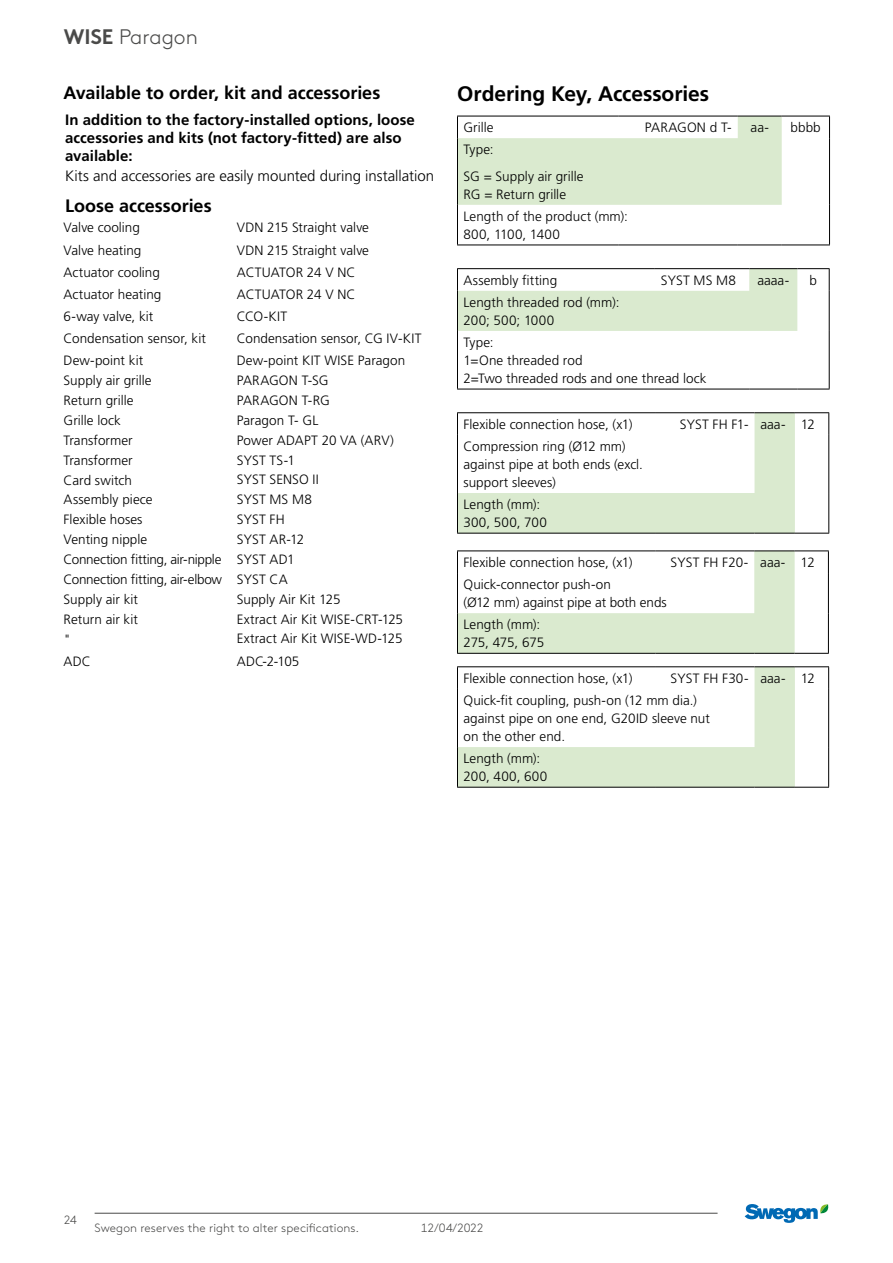
<style>
.page{position:relative;width:893px;height:1263px;background:#fff}
.page>*{position:absolute;margin:0;border:0;box-sizing:border-box;transform-origin:0 0}
.t1{font:700 21px "Frutiger LT Pro";letter-spacing:-.005em;color:#000}
.t2{font:300 21px "Swegon Brown";color:#4a4a49}
.t3{font:700 18px "Frutiger LT Pro";letter-spacing:-.005em;color:#000}
.t4{font:700 15px/18px "Frutiger LT Pro";letter-spacing:.005em;color:#000}
.t5{font:300 15px "Frutiger LT Pro";color:#000}
.t6{font:300 13.5px/19.8px "Frutiger LT Pro";color:#000}
.t7{font:300 13.5px "Frutiger LT Pro";letter-spacing:.02em;color:#000}
.t8{font:300 12px "Swegon Brown";letter-spacing:.005em;color:#4a4a49}
.s1{font-weight:700}
</style>
<div class="page">
<hr style="left:95px;top:1213px;width:623px;height:1px;background:#4a4a49">
<svg style="left:745px;top:1204px;width:84px;height:19px"></svg>
<svg style="left:457px;top:116px;width:325px;height:89px"></svg>
<hr style="left:619px;top:116px;width:119px;height:1px;background:#000">
<hr style="left:738px;top:116px;width:44px;height:1px;background:#000">
<hr style="left:782px;top:116px;width:48px;height:1px;background:#000">
<svg style="left:829px;top:116px;width:1px;height:22px"></svg>
<hr style="left:457px;top:138px;width:1px;height:67px;background:#000">
<hr style="left:829px;top:138px;width:1px;height:67px;background:#000">
<hr style="left:457px;top:205px;width:1px;height:40px;background:#000">
<hr style="left:829px;top:205px;width:1px;height:40px;background:#000">
<hr style="left:457px;top:245px;width:162px;height:1px;background:#000">
<hr style="left:619px;top:245px;width:119px;height:1px;background:#000">
<hr style="left:738px;top:245px;width:44px;height:1px;background:#000">
<hr style="left:782px;top:245px;width:48px;height:1px;background:#000">
<hr style="left:457px;top:268px;width:198px;height:1px;background:#000">
<svg style="left:457px;top:269px;width:340px;height:62px"></svg>
<hr style="left:655px;top:268px;width:94px;height:1px;background:#000">
<hr style="left:749px;top:268px;width:48px;height:1px;background:#000">
<hr style="left:797px;top:268px;width:33px;height:1px;background:#000">
<svg style="left:829px;top:269px;width:1px;height:22px"></svg>
<hr style="left:457px;top:291px;width:1px;height:40px;background:#000">
<hr style="left:829px;top:291px;width:1px;height:40px;background:#000">
<hr style="left:457px;top:331px;width:1px;height:58px;background:#000">
<hr style="left:829px;top:331px;width:1px;height:58px;background:#000">
<hr style="left:457px;top:389px;width:198px;height:1px;background:#000">
<hr style="left:655px;top:389px;width:94px;height:1px;background:#000">
<hr style="left:749px;top:389px;width:48px;height:1px;background:#000">
<hr style="left:797px;top:389px;width:33px;height:1px;background:#000">
<hr style="left:457px;top:412px;width:199px;height:1px;background:#000">
<svg style="left:457px;top:413px;width:338px;height:120px"></svg>
<hr style="left:656px;top:412px;width:98px;height:1px;background:#000">
<hr style="left:754px;top:412px;width:41px;height:1px;background:#000">
<hr style="left:795px;top:412px;width:34px;height:1px;background:#000">
<svg style="left:828px;top:413px;width:1px;height:22px"></svg>
<hr style="left:828px;top:435px;width:1px;height:58px;background:#000">
<hr style="left:828px;top:493px;width:1px;height:40px;background:#000">
<hr style="left:457px;top:533px;width:199px;height:1px;background:#000">
<hr style="left:656px;top:533px;width:98px;height:1px;background:#000">
<hr style="left:754px;top:533px;width:41px;height:1px;background:#000">
<hr style="left:795px;top:533px;width:34px;height:1px;background:#000">
<hr style="left:457px;top:435px;width:1px;height:58px;background:#000">
<hr style="left:457px;top:493px;width:1px;height:40px;background:#000">
<hr style="left:457px;top:550px;width:199px;height:1px;background:#000">
<svg style="left:457px;top:551px;width:338px;height:102px"></svg>
<hr style="left:656px;top:550px;width:98px;height:1px;background:#000">
<hr style="left:754px;top:550px;width:41px;height:1px;background:#000">
<hr style="left:795px;top:550px;width:34px;height:1px;background:#000">
<svg style="left:828px;top:551px;width:1px;height:22px"></svg>
<hr style="left:828px;top:573px;width:1px;height:40px;background:#000">
<hr style="left:828px;top:613px;width:1px;height:40px;background:#000">
<hr style="left:457px;top:653px;width:199px;height:1px;background:#000">
<hr style="left:656px;top:653px;width:98px;height:1px;background:#000">
<hr style="left:754px;top:653px;width:41px;height:1px;background:#000">
<hr style="left:795px;top:653px;width:34px;height:1px;background:#000">
<hr style="left:457px;top:573px;width:1px;height:40px;background:#000">
<hr style="left:457px;top:613px;width:1px;height:40px;background:#000">
<hr style="left:457px;top:666px;width:199px;height:1px;background:#000">
<svg style="left:457px;top:667px;width:338px;height:120px"></svg>
<hr style="left:656px;top:666px;width:98px;height:1px;background:#000">
<hr style="left:754px;top:666px;width:41px;height:1px;background:#000">
<hr style="left:795px;top:666px;width:34px;height:1px;background:#000">
<svg style="left:828px;top:667px;width:1px;height:22px"></svg>
<hr style="left:828px;top:689px;width:1px;height:58px;background:#000">
<hr style="left:828px;top:747px;width:1px;height:40px;background:#000">
<hr style="left:457px;top:787px;width:199px;height:1px;background:#000">
<hr style="left:656px;top:787px;width:98px;height:1px;background:#000">
<hr style="left:754px;top:787px;width:41px;height:1px;background:#000">
<hr style="left:795px;top:787px;width:34px;height:1px;background:#000">
<hr style="left:457px;top:689px;width:1px;height:58px;background:#000">
<hr style="left:457px;top:747px;width:1px;height:40px;background:#000">
<h1 class="t2" style="left:64px;top:22px;width:136px"><span class="s1">WISE</span> Paragon</h1>
<h2 class="t3" style="left:64px;top:82px;width:318px">Available to order, kit and accessories</h2>
<h1 class="t1" style="left:457px;top:81px;width:254px">Ordering Key, Accessories</h1>
<p class="t6" style="left:463px;top:118px;width:32px">Grille</p>
<p class="t6" style="left:645px;top:118px;width:88px">PARAGON d T-</p>
<p class="t6" style="left:751px;top:118px;width:20px">aa-</p>
<p class="t6" style="left:790px;top:118px;width:32px">bbbb</p>
<p class="t6" style="left:463px;top:136px;width:122px;line-height:26.5px">Type:<br>SG = Supply air grille</p>
<p class="t6" style="left:463px;top:183px;width:166px;line-height:22.2px">RG = Return grille<br>Length of the product (mm):</p>
<p class="t7" style="left:463px;top:226px;width:98px">800, 1100, 1400</p>
<p class="t6" style="left:463px;top:270px;width:95px">Assembly fitting</p>
<p class="t6" style="left:661px;top:270px;width:77px">SYST MS M8</p>
<p class="t6" style="left:757px;top:270px;width:33px">aaaa-</p>
<p class="t6" style="left:809px;top:270px;width:9px">b</p>
<p class="t6" style="left:463px;top:293px;width:158px;line-height:18px">Length threaded rod (mm):<br>200; 500; 1000</p>
<p class="t6" style="left:463px;top:333px;width:245px;line-height:18px">Type:<br>1=One threaded rod<br>2=Two threaded rods and one thread lock</p>
<p class="t6" style="left:463px;top:414px;width:170px">Flexible connection hose, (x1)</p>
<p class="t6" style="left:680px;top:414px;width:137px">SYST FH F1- aaa- 12</p>
<p class="t6" style="left:463px;top:437px;width:181px;line-height:18px">Compression ring (Ø12 mm) against pipe at both ends (excl. support sleeves)</p>
<p class="t6" style="left:463px;top:495px;width:85px;line-height:18px">Length (mm):<br>300, 500, 700</p>
<p class="t6" style="left:463px;top:552px;width:170px">Flexible connection hose, (x1)</p>
<p class="t6" style="left:671px;top:552px;width:146px">SYST FH F20- aaa- 12</p>
<p class="t6" style="left:463px;top:576px;width:205px;line-height:18px">Quick-connector push-on<br>(Ø12 mm) against pipe at both ends</p>
<p class="t6" style="left:463px;top:616px;width:82px;line-height:18px">Length (mm):<br>275, 475, 675</p>
<p class="t6" style="left:463px;top:668px;width:170px">Flexible connection hose, (x1)</p>
<p class="t4" style="left:65px;top:111px;width:351px">In addition to the factory-installed options, loose accessories and kits (not factory-fitted) are also available:</p>
<p class="t5" style="left:65px;top:167px;width:371px">Kits and accessories are easily mounted during installation</p>
<h2 class="t3" style="left:65px;top:195px;width:148px">Loose accessories</h2>
<p class="t6" style="left:64px;top:218px;width:78px">Valve cooling</p>
<p class="t6" style="left:237px;top:218px;width:134px">VDN 215 Straight valve</p>
<p class="t6" style="left:64px;top:240px;width:79px">Valve heating</p>
<p class="t6" style="left:237px;top:240px;width:134px">VDN 215 Straight valve</p>
<p class="t6" style="left:64px;top:262px;width:98px">Actuator cooling</p>
<p class="t6" style="left:237px;top:262px;width:120px">ACTUATOR 24 V NC</p>
<p class="t6" style="left:64px;top:284px;width:99px">Actuator heating</p>
<p class="t6" style="left:237px;top:284px;width:120px">ACTUATOR 24 V NC</p>
<p class="t6" style="left:64px;top:306px;width:91px">6-way valve, kit</p>
<p class="t6" style="left:237px;top:306px;width:52px">CCO-KIT</p>
<p class="t6" style="left:64px;top:329px;width:144px">Condensation sensor, kit</p>
<p class="t6" style="left:237px;top:329px;width:186px">Condensation sensor, CG IV-KIT</p>
<p class="t6" style="left:64px;top:351px;width:160px">Dew-point kit<br>Supply air grille<br>Return grille<br>Grille lock<br>Transformer<br>Transformer<br>Card switch<br>Assembly piece<br>Flexible hoses<br>Venting nipple<br>Connection fitting, air-nipple<br>Connection fitting, air-elbow<br>Supply air kit<br>Return air kit<br>"</p>
<p class="t6" style="left:237px;top:351px;width:170px">Dew-point KIT WISE Paragon<br>PARAGON T-SG<br>PARAGON T-RG<br>Paragon T- GL<br>Power ADAPT 20 VA (ARV)<br>SYST TS-1<br>SYST SENSO II<br>SYST MS M8<br>SYST FH<br>SYST AR-12<br>SYST AD1<br>SYST CA<br>Supply Air Kit 125<br>Extract Air Kit WISE-CRT-125<br>Extract Air Kit WISE-WD-125</p>
<p class="t6" style="left:64px;top:651px;width:29px">ADC</p>
<p class="t6" style="left:237px;top:651px;width:64px">ADC-2-105</p>
<p class="t6" style="left:463px;top:667px;width:353px;line-height:22.2px;text-indent:207px">SYST FH F30- aaa- 12<br>Quick-fit coupling, push-on (12 mm dia.)</p>
<p class="t6" style="left:463px;top:709px;width:248px;line-height:18px">against pipe on one end, G20ID sleeve nut on the other end.</p>
<p class="t6" style="left:463px;top:750px;width:85px;line-height:18px">Length (mm):<br>200, 400, 600</p>
<p class="t8" style="left:64px;top:1211px;width:14px">24</p>
<p class="t8" style="left:95px;top:1219px;width:266px">Swegon reserves the right to alter specifications.</p>
<p class="t8" style="left:421px;top:1219px;width:64px">12/04/2022</p>
</div>
